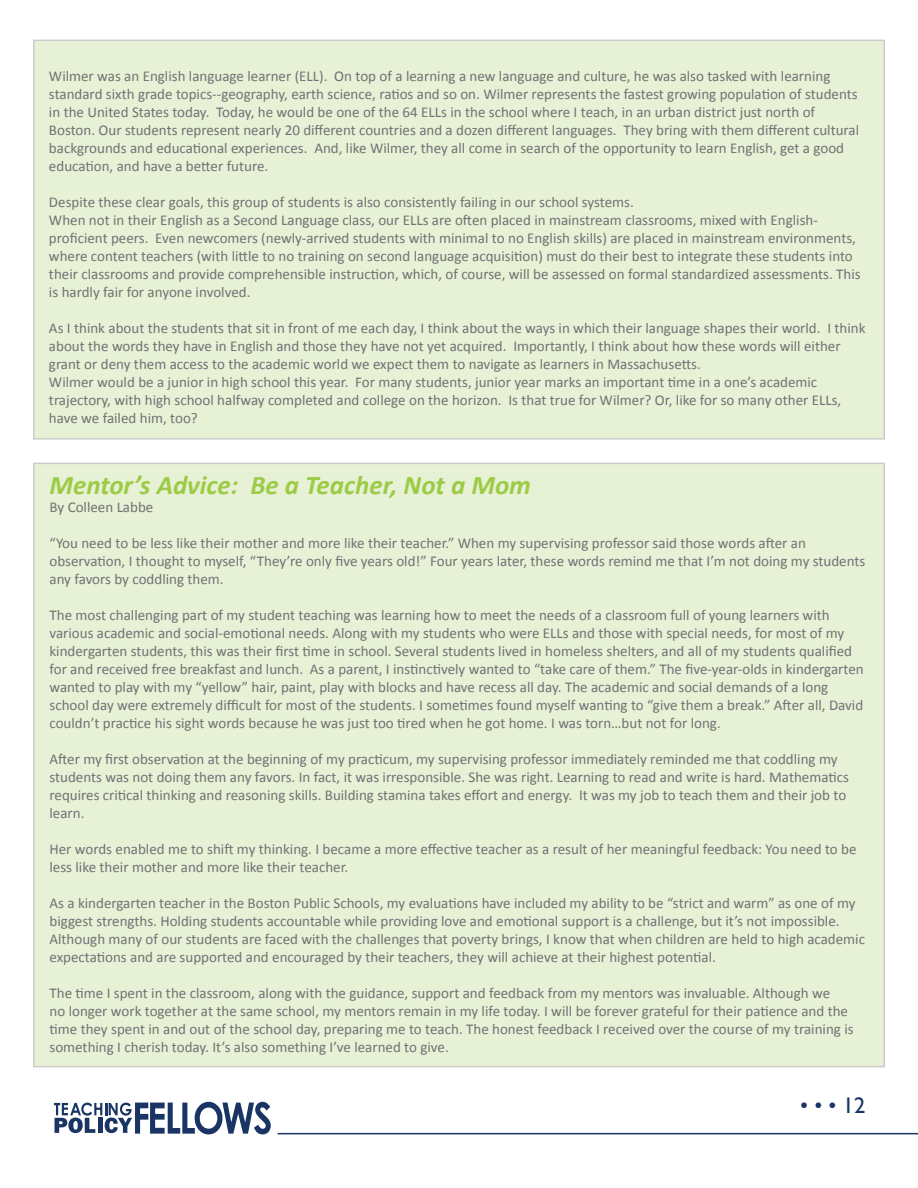
<style>
.page{position:relative;width:918px;height:1188px;background:#fff}
.page>*{position:absolute;margin:0;border:0;box-sizing:border-box;transform-origin:0 0}
.t1{font:italic 700 27px "Calibri";color:#9ccb46}
.t2{font:22.5px "Gill Sans";color:#1a3563}
.t3{font:15px/18px "Calibri";color:#707274}
</style>
<div class="page">
<hr style="left:278px;top:1133px;width:640px;height:1px;background:#1a3563">
<svg style="left:54px;top:1102px;width:217px;height:32px"></svg>
<div style="left:33px;top:40px;width:852px;height:400px;background:#e7f1d5;border:2px solid #cccccb"></div>
<div style="left:33px;top:463px;width:852px;height:604px;background:#e7f1d5;border:2px solid #cccccb"></div>
<p class="t3" style="left:49px;top:67px;width:812px">Wilmer was an English language learner (ELL). On top of a learning a new language and culture, he was also tasked with learning standard sixth grade topics--geography, earth science, ratios and so on. Wilmer represents the fastest growing population of students in the United States today. Today, he would be one of the 64 ELLs in the school where I teach, in an urban district just north of Boston. Our students represent nearly 20 different countries and a dozen different languages. They bring with them different cultural backgrounds and educational experiences. And, like Wilmer, they all come in search of the opportunity to learn English, get a good education, and have a better future.</p>
<p class="t3" style="left:49px;top:193px;width:813px">Despite these clear goals, this group of students is also consistently failing in our school systems.<br>When not in their English as a Second Language class, our ELLs are often placed in mainstream classrooms, mixed with English&shy;proficient peers. Even newcomers (newly-arrived students with minimal to no English skills) are placed in mainstream environments, where content teachers (with little to no training on second language acquisition) must do their best to integrate these students into their classrooms and provide comprehensible instruction, which, of course, will be assessed on formal standardized assessments. This is hardly fair for anyone involved.</p>
<p class="t3" style="left:49px;top:319px;width:818px">As I think about the students that sit in front of me each day, I think about the ways in which their language shapes their world. I think about the words they have in English and those they have not yet acquired. Importantly, I think about how these words will either grant or deny them access to the academic world we expect them to navigate as learners in Massachusetts.<br>Wilmer would be a junior in high school this year. For many students, junior year marks an important time in a one’s academic trajectory, with high school halfway completed and college on the horizon. Is that true for Wilmer? Or, like for so many other ELLs, have we failed him, too?</p>
<h1 class="t1" style="left:50px;top:468px;width:483px">Mentor’s Advice: Be a Teacher, Not a Mom</h1>
<p class="t3" style="left:50px;top:499px;width:105px">By Colleen Labbe</p>
<p class="t3" style="left:50px;top:535px;width:817px">“You need to be less like their mother and more like their teacher.” When my supervising professor said those words after an observation, I thought to myself, “They’re only five years old!” Four years later, these words remind me that I’m not doing my students any favors by coddling them.</p>
<p class="t3" style="left:50px;top:607px;width:816px">The most challenging part of my student teaching was learning how to meet the needs of a classroom full of young learners with various academic and social-emotional needs. Along with my students who were ELLs and those with special needs, for most of my kindergarten students, this was their first time in school. Several students lived in homeless shelters, and all of my students qualified for and received free breakfast and lunch. As a parent, I instinctively wanted to “take care of them.” The five-year-olds in kindergarten wanted to play with my “yellow” hair, paint, play with blocks and have recess all day. The academic and social demands of a long school day were extremely difficult for most of the students. I sometimes found myself wanting to “give them a break.” After all, David couldn’t practice his sight words because he was just too tired when he got home. I was torn…but not for long.</p>
<p class="t3" style="left:50px;top:751px;width:801px">After my first observation at the beginning of my practicum, my supervising professor immediately reminded me that coddling my students was not doing them any favors. In fact, it was irresponsible. She was right. Learning to read and write is hard. Mathematics requires critical thinking and reasoning skills. Building stamina takes effort and energy. It was my job to teach them and their job to learn.</p>
<p class="t3" style="left:50px;top:841px;width:809px">Her words enabled me to shift my thinking. I became a more effective teacher as a result of her meaningful feedback: You need to be less like their mother and more like their teacher.</p>
<p class="t3" style="left:50px;top:895px;width:817px">As a kindergarten teacher in the Boston Public Schools, my evaluations have included my ability to be “strict and warm” as one of my biggest strengths. Holding students accountable while providing love and emotional support is a challenge, but it’s not impossible.<br>Although many of our students are faced with the challenges that poverty brings, I know that when children are held to high academic expectations and are supported and encouraged by their teachers, they will achieve at their highest potential.</p>
<p class="t3" style="left:50px;top:985px;width:806px">The time I spent in the classroom, along with the guidance, support and feedback from my mentors was invaluable. Although we<br>no longer work together at the same school, my mentors remain in my life today. I will be forever grateful for their patience and the time they spent in and out of the school day, preparing me to teach. The honest feedback I received over the course of my training is something I cherish today. It’s also something I’ve learned to give.</p>
<h2 class="t2" style="left:800px;top:1092px;width:67px">• • • 12</h2>
</div>
